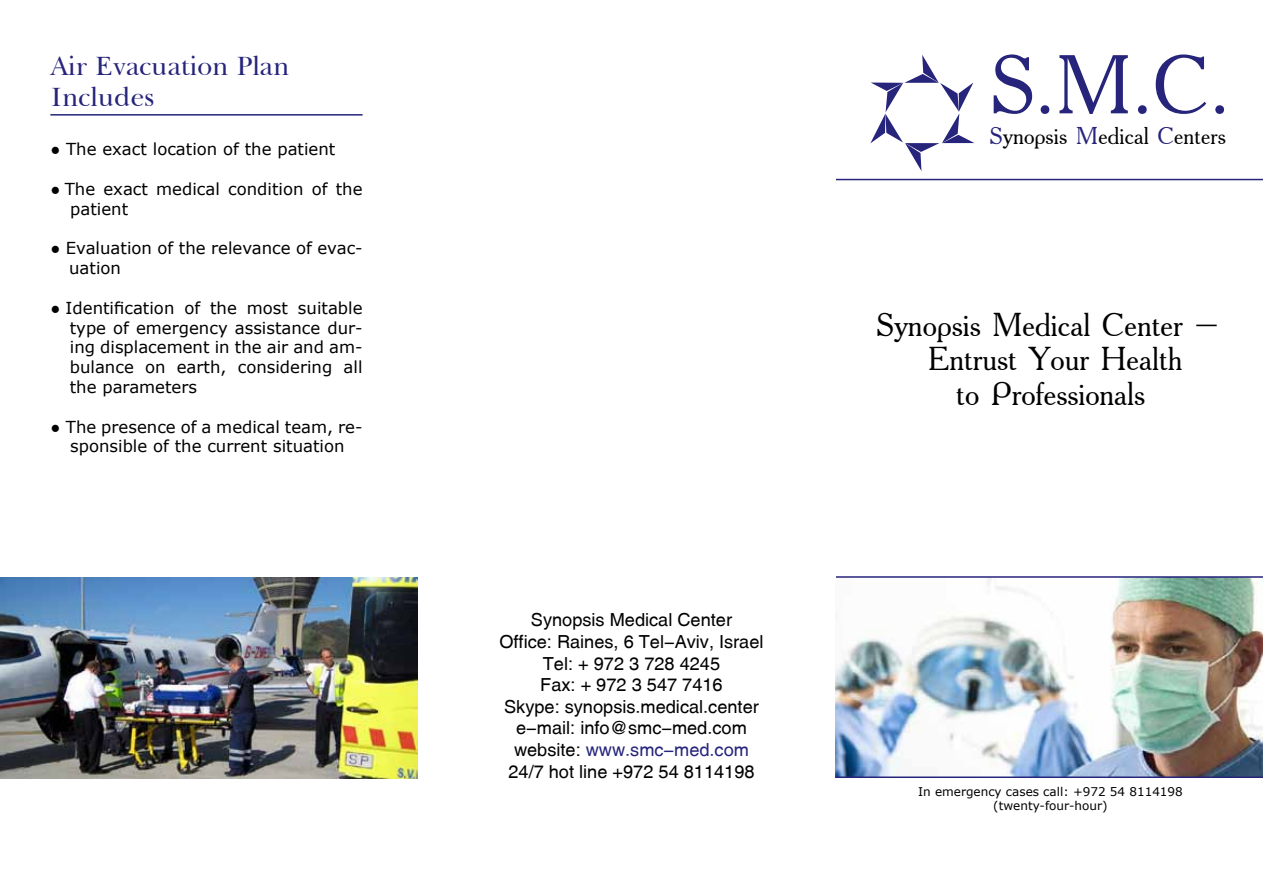
<style>
.page{position:relative;width:1263px;height:893px;background:#fff}
.page>*{position:absolute;margin:0;border:0;box-sizing:border-box;transform-origin:0 0}
.t1{font:83.1px "Academy";color:#26247b}
.t2{font:33px/34.5px "Academy";letter-spacing:-.005em;color:#000;text-align:center}
.t3{font:27px/31.5px "Baskerville";color:#26247b}
.t4{font:24.3px "Academy";color:#000}
.t5{font:18px/21.6px "Helios";color:#000;text-align:center}
.t6{font:16.5px/19.8px "Verdana";color:#000}
.t7{font:12px/14.4px "Verdana";color:#000;text-align:center}
.s1{color:#26247b}
</style>
<div class="page">
<img style="left:836px;top:578px;width:427px;height:198px">
<svg style="left:870px;top:55px;width:104px;height:116px"></svg>
<hr style="left:836px;top:576px;width:427px;height:2px;background:#26247b">
<hr style="left:836px;top:179px;width:427px;height:1px;background:#26247b">
<hr style="left:836px;top:776px;width:427px;height:2px;background:#26247b">
<img style="left:0;top:578px;width:418px;height:200px">
<hr style="left:50px;top:114px;width:313px;height:2px;background:#26247b">
<h3 class="t3" style="left:50px;top:49px;width:241px">Air Evacuation Plan<br>Includes</h3>
<p class="t6" style="left:50px;top:139px;width:287px">● The exact location of the patient</p>
<p class="t6" style="left:70px;top:179px;width:294px;text-indent:-20px">● Тhe exact medical condition of the patient</p>
<p class="t6" style="left:69px;top:238px;width:295px;text-indent:-19px">● Evaluation of the relevance of evac&shy;uation</p>
<p class="t6" style="left:70px;top:297px;width:294px;text-align:justify;text-indent:-19px">● Identification of the most suitable type of emergency assistance dur&shy;ing displacement in the air and am&shy;bulance on earth, considering all the parameters</p>
<p class="t6" style="left:50px;top:416px;width:314px;text-align:center">● The presence of a medical team, re&shy;sponsible of the current situation</p>
<p class="t5" style="left:499px;top:609px;width:266px">Synopsis Medical Center<br>Office: Raines, 6 Tel-Aviv, Israel<br>Tel: + 972 3 728 4245<br>Fax: + 972 3 547 7416<br>Skype: synopsis.medical.center e-mail: info@smc-med.com website: <span class="s1">www.smc-med.com<br></span>24/7 hot line +972 54 8114198</p>
<h1 class="t1" style="left:990px;top:33px;width:241px">S.M.C.</h1>
<h3 class="t4" style="left:990px;top:120px;width:238px"><span class="s1">S</span>ynopsis <span class="s1">M</span>edical <span class="s1">C</span>enters</h3>
<h2 class="t2" style="left:876px;top:307px;width:344px">Synopsis Medical Center –<br>Entrust Your Health<br>to Professionals</h2>
<p class="t7" style="left:918px;top:784px;width:266px">In emergency cases call: +972 54 8114198 (twenty-four-hour)</p>
</div>
